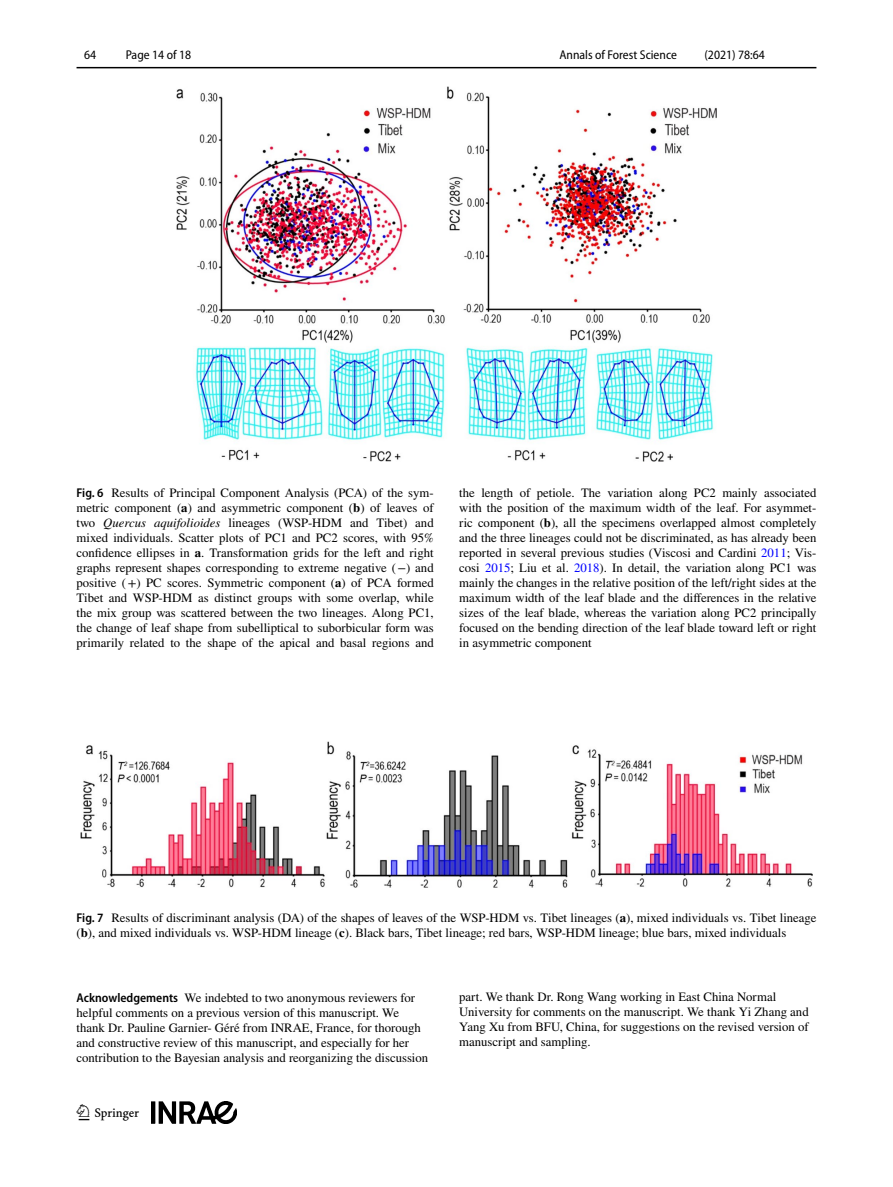
<style>
.page{position:relative;width:893px;height:1187px;background:#fff}
.page>*{position:absolute;margin:0;border:0;box-sizing:border-box;transform-origin:0 0}
.t1{font:22.5px "Springnew Regular 2";color:#000}
.t2{font:12.75px/15px "STIX";color:#000}
.t3{font:semi-condensed 12.75px "Myriad Pro";color:#000}
.s1{font-family:"Myriad Pro";font-weight:600;font-stretch:semi-condensed}
.s2{font-weight:700}
.s3{font-style:italic}
.s4{color:#00f}
</style>
<div class="page">
<hr style="left:77px;top:67px;width:739px;height:1px;background:#000">
<img style="left:151px;top:1101px;width:85px;height:22px">
<img style="left:177px;top:87px;width:539px;height:374px">
<img style="left:81px;top:741px;width:731px;height:146px">
<p class="t3" style="left:84px;top:48px;width:14px">64</p>
<p class="t3" style="left:126px;top:48px;width:67px">Page 14 of 18</p>
<p class="t3" style="left:559px;top:48px;width:119px">Annals of Forest Science</p>
<p class="t3" style="left:704px;top:48px;width:62px">(2021) 78:64</p>
<p class="t2" style="left:77px;top:485px;width:359px;text-align:justify"><span class="s1">Fig. 6</span> Results of Principal Component Analysis (PCA) of the sym&shy;metric component (<span class="s2">a</span>) and asymmetric component (<span class="s2">b</span>) of leaves of two <span class="s3">Quercus aquifolioides</span> lineages (WSP-HDM and Tibet) and mixed individuals. Scatter plots of PC1 and PC2 scores, with 95% confidence ellipses in <span class="s2">a</span>. Transformation grids for the left and right graphs represent shapes corresponding to extreme negative (−) and positive (+) PC scores. Symmetric component (<span class="s2">a</span>) of PCA formed Tibet and WSP-HDM as distinct groups with some overlap, while the mix group was scattered between the two lineages. Along PC1, the change of leaf shape from subelliptical to suborbicular form was primarily related to the shape of the apical and basal regions and</p>
<p class="t2" style="left:459px;top:485px;width:359px;text-align:justify">the length of petiole. The variation along PC2 mainly associated with the position of the maximum width of the leaf. For asymmet&shy;ric component (<span class="s2">b</span>), all the specimens overlapped almost completely and the three lineages could not be discriminated, as has already been reported in several previous studies (Viscosi and Cardini <span class="s4">2011</span>; Vis&shy;cosi <span class="s4">2015</span>; Liu et al. <span class="s4">2018</span>). In detail, the variation along PC1 was mainly the changes in the relative position of the left/right sides at the maximum width of the leaf blade and the differences in the relative sizes of the leaf blade, whereas the variation along PC2 principally focused on the bending direction of the leaf blade toward left or right in asymmetric component</p>
<p class="t2" style="left:77px;top:911px;width:741px"><span class="s1">Fig. 7</span> Results of discriminant analysis (DA) of the shapes of leaves of the WSP-HDM vs. Tibet lineages (<span class="s2">a</span>), mixed individuals vs. Tibet lineage (<span class="s2">b</span>), and mixed individuals vs. WSP-HDM lineage (<span class="s2">c</span>). Black bars, Tibet lineage; red bars, WSP-HDM lineage; blue bars, mixed individuals</p>
<p class="t2" style="left:77px;top:990px;width:353px"><span class="s1">Acknowledgements</span> We indebted to two anonymous reviewers for helpful comments on a previous version of this manuscript. We thank Dr. Pauline Garnier- Géré from INRAE, France, for thorough and constructive review of this manuscript, and especially for her contribution to the Bayesian analysis and reorganizing the discussion</p>
<p class="t2" style="left:459px;top:990px;width:351px">part. We thank Dr. Rong Wang working in East China Normal University for comments on the manuscript. We thank Yi Zhang and Yang Xu from BFU, China, for suggestions on the revised version of manuscript and sampling.</p>
<h1 class="t1" style="left:79px;top:1104px;width:62px">1 3</h1>
</div>
